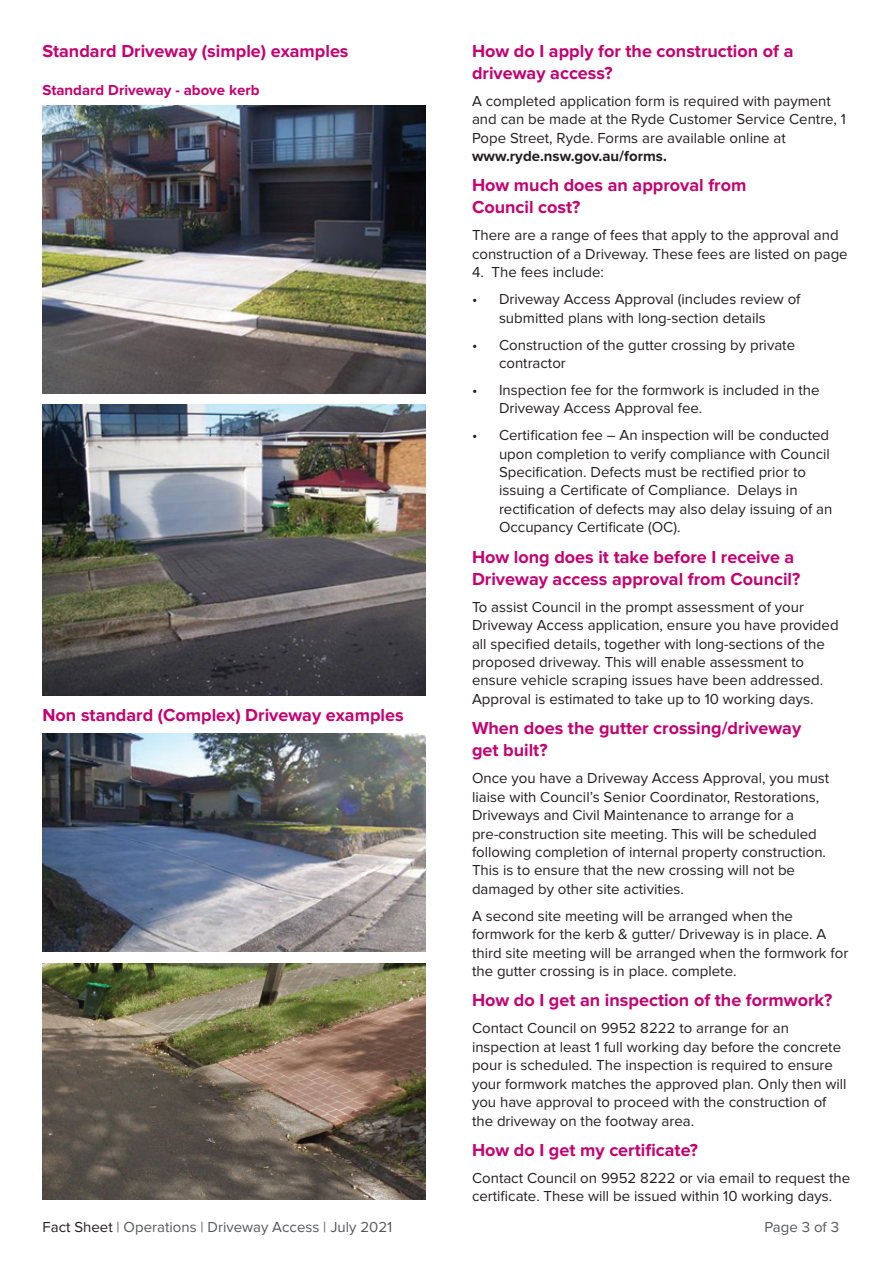
<style>
.page{position:relative;width:893px;height:1263px;background:#fff}
.page>*{position:absolute;margin:0;border:0;box-sizing:border-box;transform-origin:0 0}
.t1{font:700 18px/22px "Proxima Nova";color:#c60170}
.t2{font:15px/18.5px "Proxima Nova";color:#231f20}
.t3{font:15px "Proxima Nova";color:#57585a}
.t4{font:700 15px "Proxima Nova";color:#c60170}
.t5{font:700 15px "Proxima Nova";color:#231f20}
.s1{color:#231f20}
</style>
<div class="page">
<img style="left:43px;top:106px;width:382px;height:288px">
<img style="left:42px;top:405px;width:383px;height:291px">
<img style="left:43px;top:733px;width:382px;height:219px">
<img style="left:43px;top:964px;width:382px;height:235px">
<p class="t1" style="left:43px;top:41px;width:308px">Standard Driveway (simple) examples</p>
<p class="t4" style="left:43px;top:81px;width:218px">Standard Driveway - above kerb</p>
<p class="t1" style="left:43px;top:705px;width:363px">Non standard (Complex) Driveway examples</p>
<p class="t1" style="left:472px;top:41px;width:323px">How do I apply for the construction of a driveway access?</p>
<p class="t2" style="left:472px;top:92px;width:375px">A completed application form is required with payment and can be made at the Ryde Customer Service Centre, 1<br>Pope Street, Ryde. Forms are available online at</p>
<p class="t5" style="left:472px;top:147px;width:196px">www.ryde.nsw.gov.au/forms.</p>
<p class="t1" style="left:472px;top:175px;width:276px">How much does an approval from<br>Council cost?</p>
<p class="t2" style="left:472px;top:227px;width:377px">There are a range of fees that apply to the approval and construction of a Driveway. These fees are listed on page</p>
<p class="t2" style="left:472px;top:264px;width:133px">4. The fees include:</p>
<p class="t2" style="left:472px;top:290px;width:330px;text-align:center">• Driveway Access Approval (includes review of submitted plans with long-section details</p>
<p class="t2" style="left:499px;top:336px;width:298px;text-indent:-27px">• Construction of the gutter crossing by private contractor</p>
<p class="t2" style="left:499px;top:381px;width:322px;text-indent:-27px">• Inspection fee for the formwork is included in the<br>Driveway Access Approval fee.</p>
<p class="t2" style="left:499px;top:426px;width:335px;text-indent:-27px">• Certification fee – An inspection will be conducted upon completion to verify compliance with Council Specification. Defects must be rectified prior to issuing a Certificate of Compliance. Delays in rectification of defects may also delay issuing of an Occupancy Certificate (OC).</p>
<p class="t1" style="left:472px;top:547px;width:330px">How long does it take before I receive a<br>Driveway access approval from Council?</p>
<p class="t2" style="left:472px;top:598px;width:368px">To assist Council in the prompt assessment of your Driveway Access application, ensure you have provided all specified details, together with long-sections of the proposed driveway. This will enable assessment to ensure vehicle scraping issues have been addressed.<br>Approval is estimated to take up to 10 working days.</p>
<p class="t1" style="left:472px;top:718px;width:331px">When does the gutter crossing/driveway get built?</p>
<p class="t2" style="left:472px;top:769px;width:359px">Once you have a Driveway Access Approval, you must liaise with Council’s Senior Coordinator, Restorations, Driveways and Civil Maintenance to arrange for a pre-construction site meeting. This will be scheduled following completion of internal property construction.<br>This is to ensure that the new crossing will not be damaged by other site activities.</p>
<p class="t2" style="left:472px;top:907px;width:378px">A second site meeting will be arranged when the formwork for the kerb &amp; gutter/ Driveway is in place. A third site meeting will be arranged when the formwork for the gutter crossing is in place. complete.</p>
<p class="t1" style="left:472px;top:990px;width:362px">How do I get an inspection of the formwork?</p>
<p class="t2" style="left:472px;top:1020px;width:376px">Contact Council on 9952 8222 to arrange for an inspection at least 1 full working day before the concrete pour is scheduled. The inspection is required to ensure your formwork matches the approved plan. Only then will you have approval to proceed with the construction of the driveway on the footway area.</p>
<p class="t1" style="left:472px;top:1140px;width:228px">How do I get my certificate?</p>
<p class="t2" style="left:472px;top:1169px;width:380px">Contact Council on 9952 8222 or via email to request the certificate. These will be issued within 10 working days.</p>
<p class="t3" style="left:43px;top:1219px;width:351px"><span class="s1">Fact Sheet</span> | Operations | Driveway Access | July 2021</p>
<p class="t3" style="left:764px;top:1219px;width:76px">Page 3 of 3</p>
</div>
